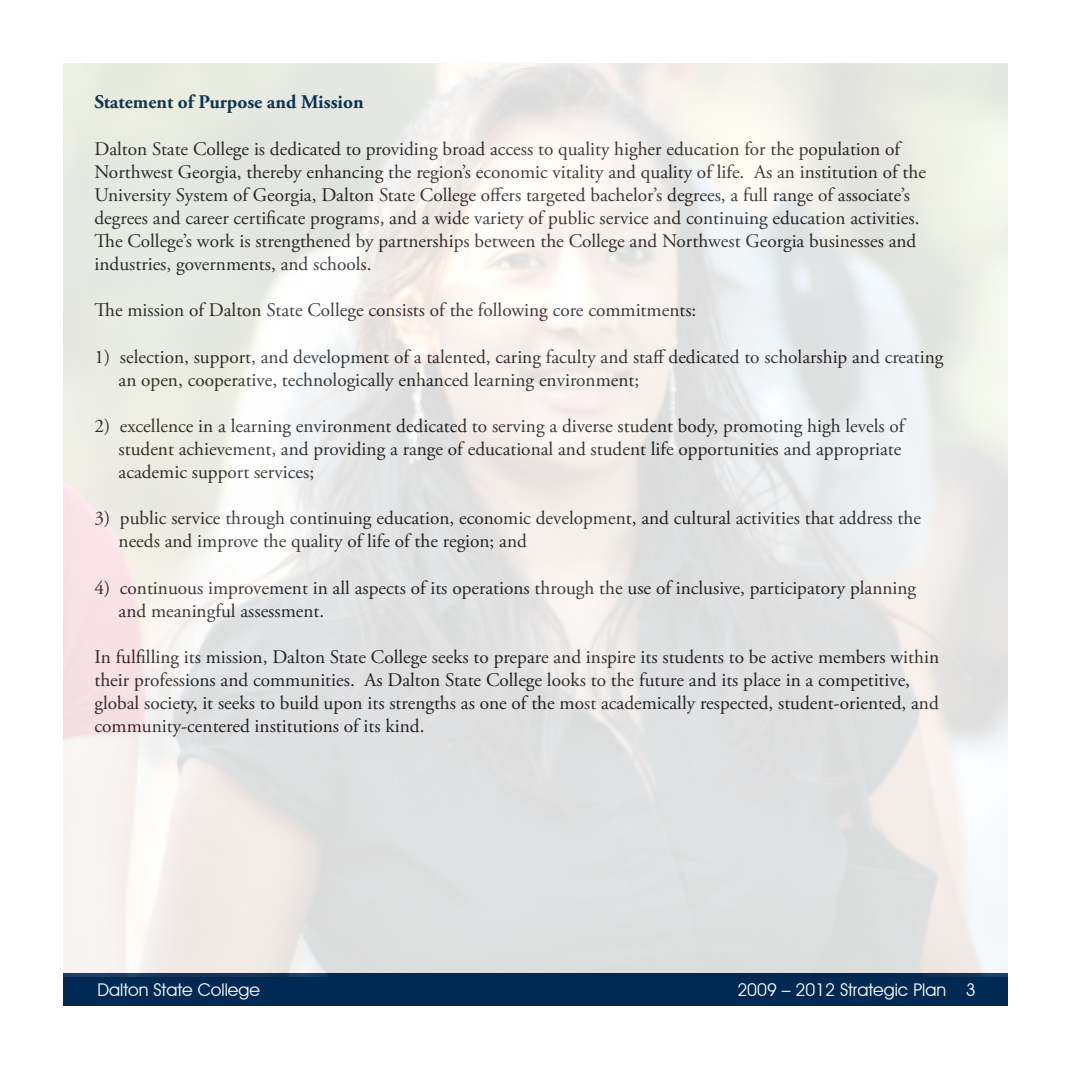
<style>
.page{position:relative;width:1071px;height:1071px;background:#fff}
.page>*{position:absolute;margin:0;border:0;box-sizing:border-box;transform-origin:0 0}
.t1{font:19.25px/23.1px "Adobe Garamond Pro";color:#231f20}
.t2{font:700 19.25px "Adobe Garamond Pro";color:#002a54}
.t3{font:17.5px "Avant Garde IT Cby BT";color:#fff}
</style>
<div class="page">
<div style="left:63px;top:973px;width:945px;height:33px;background:#002a54"></div>
<img style="left:63px;top:63px;width:945px;height:913px">
<p class="t2" style="left:94px;top:91px;width:271px">Statement of Purpose and Mission</p>
<p class="t1" style="left:94px;top:138px;width:807px">Dalton State College is dedicated to providing broad access to quality higher education for the population of</p>
<p class="t1" style="left:94px;top:161px;width:833px">Northwest Georgia, thereby enhancing the region’s economic vitality and quality of life. As an institution of the</p>
<p class="t1" style="left:94px;top:184px;width:817px">University System of Georgia, Dalton State College offers targeted bachelor’s degrees, a full range of associate’s</p>
<p class="t1" style="left:94px;top:207px;width:826px">degrees and career certificate programs, and a wide variety of public service and continuing education activities.</p>
<p class="t1" style="left:94px;top:230px;width:823px">The College’s work is strengthened by partnerships between the College and Northwest Georgia businesses and</p>
<p class="t1" style="left:94px;top:253px;width:279px">industries, governments, and schools.</p>
<p class="t1" style="left:94px;top:299px;width:603px">The mission of Dalton State College consists of the following core commitments:</p>
<p class="t1" style="left:94px;top:346px;width:851px">1) selection, support, and development of a talented, caring faculty and staff dedicated to scholarship and creating</p>
<p class="t1" style="left:119px;top:369px;width:522px">an open, cooperative, technologically enhanced learning environment;</p>
<p class="t1" style="left:94px;top:415px;width:811px">2) excellence in a learning environment dedicated to serving a diverse student body, promoting high levels of</p>
<p class="t1" style="left:119px;top:438px;width:784px">student achievement, and providing a range of educational and student life opportunities and appropriate</p>
<p class="t1" style="left:119px;top:461px;width:197px">academic support services;</p>
<p class="t1" style="left:94px;top:507px;width:828px">3) public service through continuing education, economic development, and cultural activities that address the</p>
<p class="t1" style="left:119px;top:530px;width:410px">needs and improve the quality of life of the region; and</p>
<p class="t1" style="left:94px;top:577px;width:823px">4) continuous improvement in all aspects of its operations through the use of inclusive, participatory planning</p>
<p class="t1" style="left:119px;top:600px;width:207px">and meaningful assessment.</p>
<p class="t1" style="left:94px;top:646px;width:846px">In fulfilling its mission, Dalton State College seeks to prepare and inspire its students to be active members within their professions and communities. As Dalton State College looks to the future and its place in a competitive,</p>
<p class="t1" style="left:94px;top:692px;width:846px">global society, it seeks to build upon its strengths as one of the most academically respected, student-oriented, and community-centered institutions of its kind.</p>
<p class="t3" style="left:98px;top:980px;width:164px">Dalton State College</p>
<p class="t3" style="left:737px;top:980px;width:240px">2009 – 2012 Strategic Plan 3</p>
</div>
